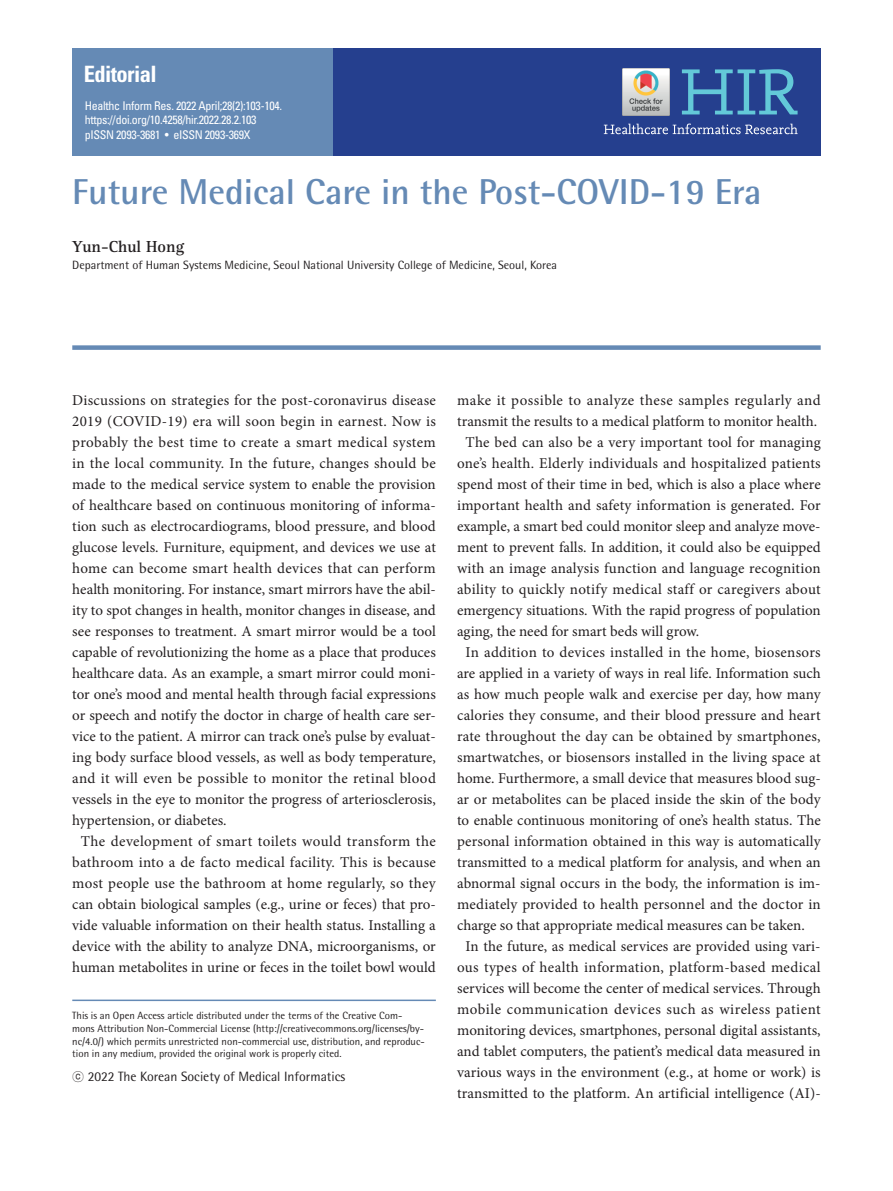
<style>
.page{position:relative;width:893px;height:1191px;background:#fff}
.page>*{position:absolute;margin:0;border:0;box-sizing:border-box;transform-origin:0 0}
.t1{font:700 36px "Rotis Semi Sans Std";color:#658ab5}
.t2{font:700 condensed 22.5px "Univers LT Std";letter-spacing:-.025em;color:#fff}
.t3{font:700 16.5px "Rotis Serif Std";color:#231f20}
.t4{font:15px "Minion Pro";letter-spacing:.005em;color:#231f20}
.t5{font:15px "Minion Pro";letter-spacing:.025em;color:#231f20}
.t6{font:15px "Minion Pro";letter-spacing:.03em;color:#231f20}
.t7{font:15px "Minion Pro";letter-spacing:.035em;color:#231f20}
.t8{font:13.5px "Rotis Semi Sans Std";color:#231f20}
.t9{font:condensed 12px/14.4px "Univers LT Std";letter-spacing:-.025em;color:#fff}
.t10{font:12px "Rotis Semi Sans Std";color:#231f20}
.t11{font:10.5px/12.6px "Rotis Semi Sans Std";color:#231f20}
.s1{font-family:"Gulim";font-size:12px}
</style>
<div class="page">
<div style="left:72px;top:48px;width:749px;height:108px;background:#253f8e"></div>
<div style="left:72px;top:48px;width:261px;height:108px;background:#658ab5"></div>
<svg style="left:682px;top:69px;width:116px;height:45px"></svg>
<svg style="left:604px;top:124px;width:194px;height:10px"></svg>
<hr style="left:72px;top:999px;width:364px;height:2px;background:#658ab5">
<div style="left:72px;top:345px;width:749px;height:5px;background:#658ab5"></div>
<img style="left:622px;top:68px;width:47px;height:47px">
<h2 class="t2" style="left:84px;top:61px;width:75px">Editorial</h2>
<p class="t9" style="left:85px;top:98px;width:199px">Healthc Inform Res. 2022 April;28(2):103-104. https://doi.org/10.4258/hir.2022.28.2.103 pISSN 2093-3681 • eISSN 2093-369X</p>
<h1 class="t1" style="left:72px;top:170px;width:691px">Future Medical Care in the Post-COVID-19 Era</h1>
<p class="t3" style="left:72px;top:237px;width:113px">Yun-Chul Hong</p>
<p class="t10" style="left:72px;top:258px;width:486px">Department of Human Systems Medicine, Seoul National University College of Medicine, Seoul, Korea</p>
<p class="t4" style="left:72px;top:390px;width:365px">Discussions on strategies for the post-coronavirus disease</p>
<p class="t4" style="left:72px;top:411px;width:365px">2019 (COVID-19) era will soon begin in earnest. Now is</p>
<p class="t5" style="left:72px;top:432px;width:365px">probably the best time to create a smart medical system</p>
<p class="t4" style="left:72px;top:453px;width:365px">in the local community. In the future, changes should be</p>
<p class="t4" style="left:72px;top:474px;width:365px">made to the medical service system to enable the provision</p>
<p class="t4" style="left:72px;top:495px;width:365px">of healthcare based on continuous monitoring of informa-</p>
<p class="t4" style="left:72px;top:516px;width:365px">tion such as electrocardiograms, blood pressure, and blood</p>
<p class="t4" style="left:72px;top:537px;width:365px">glucose levels. Furniture, equipment, and devices we use at</p>
<p class="t4" style="left:72px;top:558px;width:365px">home can become smart health devices that can perform</p>
<p class="t4" style="left:72px;top:579px;width:365px">health monitoring. For instance, smart mirrors have the abil-</p>
<p class="t4" style="left:72px;top:600px;width:365px">ity to spot changes in health, monitor changes in disease, and</p>
<p class="t4" style="left:72px;top:621px;width:365px">see responses to treatment. A smart mirror would be a tool</p>
<p class="t4" style="left:72px;top:642px;width:365px">capable of revolutionizing the home as a place that produces</p>
<p class="t4" style="left:72px;top:663px;width:365px">healthcare data. As an example, a smart mirror could moni-</p>
<p class="t4" style="left:72px;top:684px;width:365px">tor one’s mood and mental health through facial expressions</p>
<p class="t4" style="left:72px;top:705px;width:365px">or speech and notify the doctor in charge of health care ser-</p>
<p class="t4" style="left:72px;top:726px;width:365px">vice to the patient. A mirror can track one’s pulse by evaluat-</p>
<p class="t4" style="left:72px;top:747px;width:365px">ing body surface blood vessels, as well as body temperature,</p>
<p class="t5" style="left:72px;top:768px;width:365px">and it will even be possible to monitor the retinal blood</p>
<p class="t4" style="left:72px;top:789px;width:365px">vessels in the eye to monitor the progress of arteriosclerosis,</p>
<p class="t4" style="left:72px;top:810px;width:156px">hypertension, or diabetes.</p>
<p class="t5" style="left:81px;top:831px;width:356px">The development of smart toilets would transform the</p>
<p class="t4" style="left:72px;top:852px;width:365px">bathroom into a de facto medical facility. This is because</p>
<p class="t4" style="left:72px;top:873px;width:365px">most people use the bathroom at home regularly, so they</p>
<p class="t4" style="left:72px;top:894px;width:365px">can obtain biological samples (e.g., urine or feces) that pro-</p>
<p class="t4" style="left:72px;top:915px;width:365px">vide valuable information on their health status. Installing a</p>
<p class="t4" style="left:72px;top:936px;width:365px">device with the ability to analyze DNA, microorganisms, or</p>
<p class="t4" style="left:72px;top:957px;width:365px">human metabolites in urine or feces in the toilet bowl would</p>
<p class="t11" style="left:72px;top:1009px;width:354px">This is an Open Access article distributed under the terms of the Creative Com&shy;mons Attribution Non-Commercial License (http://creativecommons.org/licenses/by&shy;nc/4.0/) which permits unrestricted non-commercial use, distribution, and reproduc&shy;tion in any medium, provided the original work is properly cited.</p>
<p class="t8" style="left:72px;top:1068px;width:275px"><span class="s1">ⓒ</span> 2022 The Korean Society of Medical Informatics</p>
<p class="t6" style="left:457px;top:390px;width:365px">make it possible to analyze these samples regularly and</p>
<p class="t4" style="left:457px;top:411px;width:362px">transmit the results to a medical platform to monitor health.</p>
<p class="t4" style="left:466px;top:432px;width:357px">The bed can also be a very important tool for managing</p>
<p class="t4" style="left:457px;top:453px;width:365px">one’s health. Elderly individuals and hospitalized patients</p>
<p class="t4" style="left:457px;top:474px;width:365px">spend most of their time in bed, which is also a place where</p>
<p class="t4" style="left:457px;top:495px;width:365px">important health and safety information is generated. For</p>
<p class="t4" style="left:457px;top:516px;width:365px">example, a smart bed could monitor sleep and analyze move-</p>
<p class="t4" style="left:457px;top:537px;width:365px">ment to prevent falls. In addition, it could also be equipped</p>
<p class="t4" style="left:457px;top:558px;width:365px">with an image analysis function and language recognition</p>
<p class="t4" style="left:457px;top:579px;width:365px">ability to quickly notify medical staff or caregivers about</p>
<p class="t4" style="left:457px;top:600px;width:365px">emergency situations. With the rapid progress of population</p>
<p class="t4" style="left:457px;top:621px;width:243px">aging, the need for smart beds will grow.</p>
<p class="t4" style="left:466px;top:642px;width:356px">In addition to devices installed in the home, biosensors</p>
<p class="t4" style="left:457px;top:663px;width:365px">are applied in a variety of ways in real life. Information such</p>
<p class="t4" style="left:457px;top:684px;width:365px">as how much people walk and exercise per day, how many</p>
<p class="t4" style="left:457px;top:705px;width:365px">calories they consume, and their blood pressure and heart</p>
<p class="t4" style="left:457px;top:726px;width:365px">rate throughout the day can be obtained by smartphones,</p>
<p class="t4" style="left:457px;top:747px;width:365px">smartwatches, or biosensors installed in the living space at</p>
<p class="t4" style="left:457px;top:768px;width:365px">home. Furthermore, a small device that measures blood sug-</p>
<p class="t4" style="left:457px;top:789px;width:365px">ar or metabolites can be placed inside the skin of the body</p>
<p class="t4" style="left:457px;top:810px;width:365px">to enable continuous monitoring of one’s health status. The</p>
<p class="t4" style="left:457px;top:831px;width:365px">personal information obtained in this way is automatically</p>
<p class="t4" style="left:457px;top:852px;width:365px">transmitted to a medical platform for analysis, and when an</p>
<p class="t4" style="left:457px;top:873px;width:365px">abnormal signal occurs in the body, the information is im-</p>
<p class="t4" style="left:457px;top:894px;width:365px">mediately provided to health personnel and the doctor in</p>
<p class="t4" style="left:457px;top:915px;width:349px">charge so that appropriate medical measures can be taken.</p>
<p class="t4" style="left:466px;top:936px;width:356px">In the future, as medical services are provided using vari-</p>
<p class="t5" style="left:457px;top:957px;width:365px">ous types of health information, platform-based medical</p>
<p class="t4" style="left:457px;top:978px;width:365px">services will become the center of medical services. Through</p>
<p class="t7" style="left:457px;top:999px;width:365px">mobile communication devices such as wireless patient</p>
<p class="t4" style="left:457px;top:1020px;width:365px">monitoring devices, smartphones, personal digital assistants,</p>
<p class="t4" style="left:457px;top:1041px;width:365px">and tablet computers, the patient’s medical data measured in</p>
<p class="t4" style="left:457px;top:1062px;width:365px">various ways in the environment (e.g., at home or work) is</p>
<p class="t4" style="left:457px;top:1083px;width:365px">transmitted to the platform. An artificial intelligence (AI)-</p>
</div>
